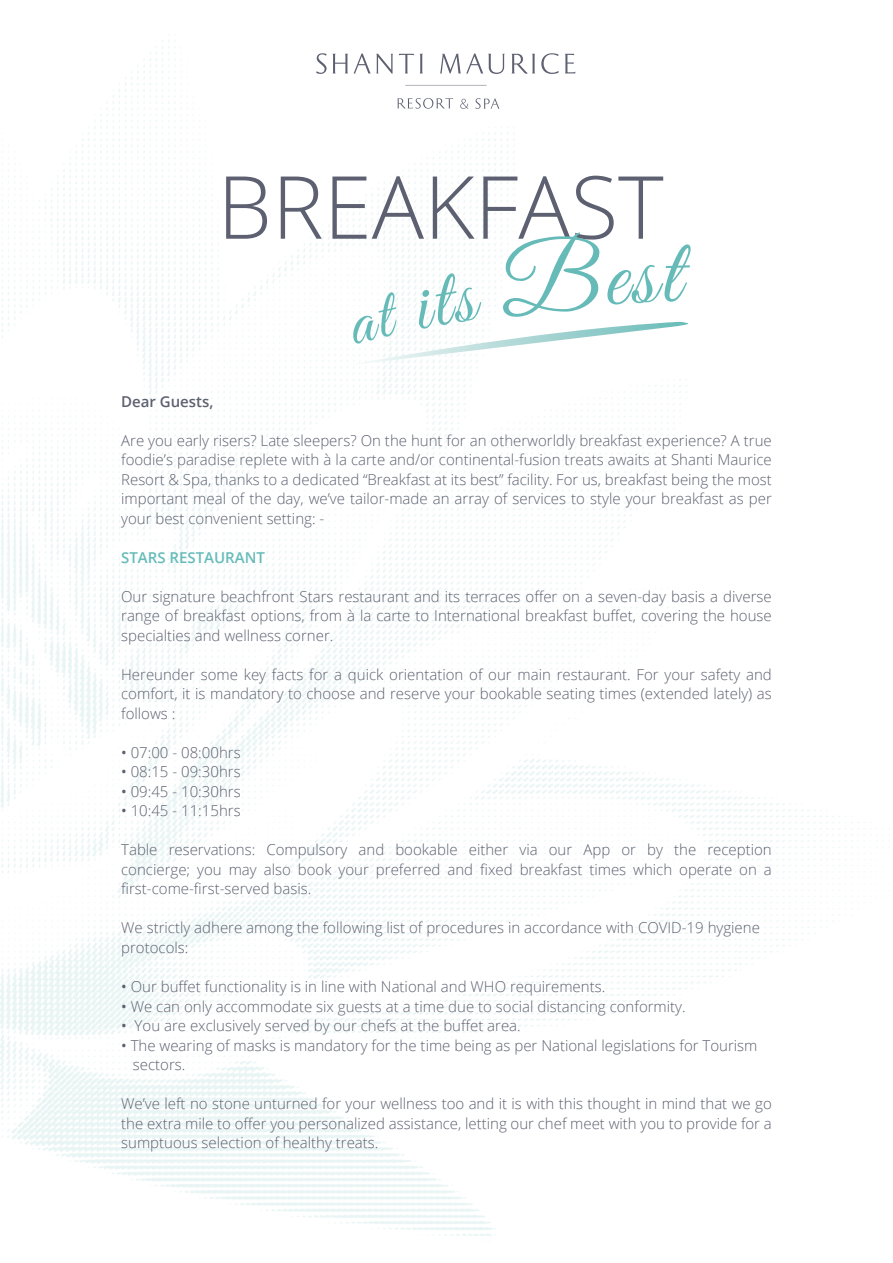
<style>
.page{position:relative;width:893px;height:1263px;background:#fff}
.page>*{position:absolute;margin:0;border:0;box-sizing:border-box;transform-origin:0 0}
.t1{font:300 87px "Open Sans";color:#5d6070}
.t2{font:300 15px/19.5px "Open Sans";color:#5d6070;text-align:justify}
.t3{font:600 15px "Open Sans";color:#66bbb9}
.t4{font:600 15px "Open Sans";color:#5d6070}
.s1{font-weight:400}
</style>
<div class="page">
<img style="left:0;top:34px;width:884px;height:1202px">
<svg style="left:316px;top:53px;width:259px;height:32px"></svg>
<svg style="left:397px;top:98px;width:56px;height:11px"></svg>
<svg style="left:475px;top:98px;width:24px;height:11px"></svg>
<svg style="left:460px;top:99px;width:8px;height:10px"></svg>
<svg style="left:343px;top:231px;width:361px;height:135px"></svg>
<p class="t1" style="left:217px;top:148px;width:448px">BREAKFAST</p>
<p class="t4" style="left:121px;top:391px;width:94px">Dear Guests,</p>
<p class="t2" style="left:121px;top:430px;width:652px">Are you early risers? Late sleepers? On the hunt for an otherworldly breakfast experience? A true foodie’s paradise replete with à la carte and/or continental-fusion treats awaits at Shanti Maurice Resort &amp; Spa, thanks to a dedicated “Breakfast at its best” facility. For us, breakfast being the most important meal of the day, we’ve tailor-made an array of services to style your breakfast as per your best convenient setting: -</p>
<p class="t3" style="left:121px;top:547px;width:145px">STARS RESTAURANT</p>
<p class="t2" style="left:121px;top:586px;width:652px">Our signature beachfront Stars restaurant and its terraces offer on a seven-day basis a diverse range of breakfast options, from à la carte to International breakfast buffet, covering the house specialties and wellness corner.</p>
<p class="t2" style="left:121px;top:664px;width:652px">Hereunder some key facts for a quick orientation of our main restaurant. For your safety and comfort, it is mandatory to choose and reserve your bookable seating times (extended lately) as follows :</p>
<p class="t2" style="left:121px;top:742px;width:121px"><span class="s1">•</span> 07:00 - 08:00hrs</p>
<p class="t2" style="left:121px;top:762px;width:121px"><span class="s1">•</span> 08:15 - 09:30hrs</p>
<p class="t2" style="left:121px;top:781px;width:121px"><span class="s1">•</span> 09:45 - 10:30hrs</p>
<p class="t2" style="left:121px;top:801px;width:121px"><span class="s1">•</span> 10:45 - 11:15hrs</p>
<p class="t2" style="left:121px;top:840px;width:652px">Table reservations: Compulsory and bookable either via our App or by the reception concierge; you may also book your preferred and fixed breakfast times which operate on a first-come-first-served basis.</p>
<p class="t2" style="left:121px;top:918px;width:640px">We strictly adhere among the following list of procedures in accordance with COVID-19 hygiene</p>
<p class="t2" style="left:121px;top:937px;width:69px">protocols:</p>
<p class="t2" style="left:121px;top:976px;width:486px"><span class="s1">•</span> Our buffet functionality is in line with National and WHO requirements.</p>
<p class="t2" style="left:121px;top:996px;width:566px"><span class="s1">•</span> We can only accommodate six guests at a time due to social distancing conformity.</p>
<p class="t2" style="left:121px;top:1015px;width:401px"><span class="s1">•</span> You are exclusively served by our chefs at the buffet area.</p>
<p class="t2" style="left:121px;top:1035px;width:638px"><span class="s1">•</span> The wearing of masks is mandatory for the time being as per National legislations for Tourism</p>
<p class="t2" style="left:133px;top:1054px;width:54px">sectors.</p>
<p class="t2" style="left:121px;top:1093px;width:652px">We’ve left no stone unturned for your wellness too and it is with this thought in mind that we go the extra mile to offer you personalized assistance, letting our chef meet with you to provide for a</p>
<p class="t2" style="left:121px;top:1132px;width:259px">sumptuous selection of healthy treats.</p>
</div>
